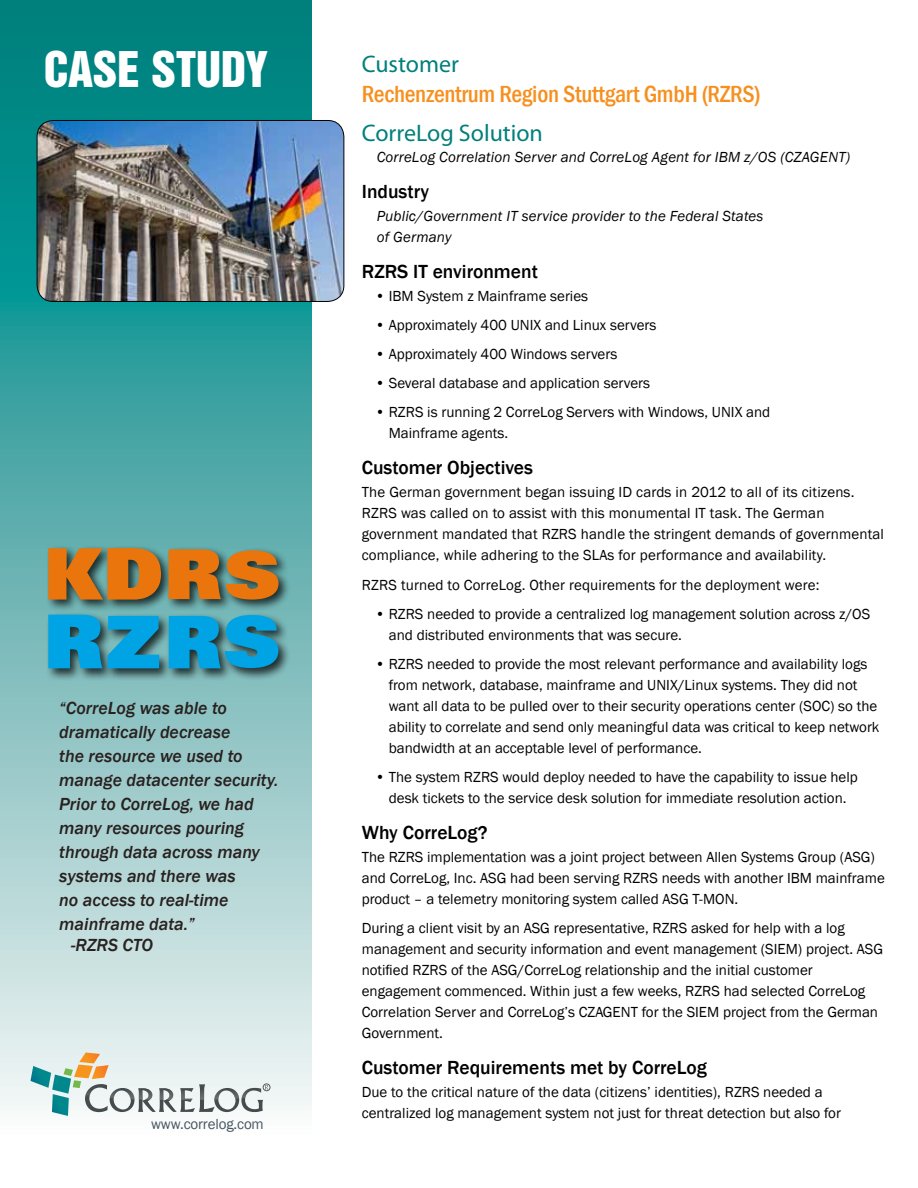
<style>
.page{position:relative;width:918px;height:1188px;background:#fff}
.page>*{position:absolute;margin:0;border:0;box-sizing:border-box;transform-origin:0 0}
.t1{font:45px "Helvetica Inserat LT Std";color:#fff}
.t2{font:500 condensed 24px "Franklin Gothic";letter-spacing:-.01em;color:#f78f1e}
.t3{font:24px "Myriad Pro";color:#007f7b}
.t4{font:500 19.5px "Franklin Gothic";color:#000}
.t5{font:italic 500 18px/24px "Franklin Gothic";color:#28211f}
.t6{font:15px/21px "Franklin Gothic";color:#000}
.t7{font:italic 15px/21px "Franklin Gothic";letter-spacing:.01em;color:#000}
.t8{font:15px "Franklin Gothic";letter-spacing:-.01em;color:#455560}
</style>
<div class="page">
<svg style="left:0;top:0;width:312px;height:1111px;background:#6eb7b6"></svg>
<svg style="left:30px;top:1052px;width:238px;height:64px"></svg>
<div style="left:263px;top:1084px;width:7px;height:7px;border:1px solid #58595b;border-radius:50%"></div>
<hr style="left:0;top:1107px;width:1px;height:81px;background:#007f7b">
<img style="left:37px;top:120px;width:307px;height:181px">
<div style="left:37px;top:120px;width:307px;height:182px;border:1px solid #000;border-radius:16px"></div>
<div style="left:45px;top:545px;width:246px;height:136px;background:#000;opacity:.75"></div>
<svg style="left:48px;top:615px;width:111px;height:53px;background:#1399c9"></svg>
<svg style="left:169px;top:615px;width:109px;height:53px;background:#1398c7"></svg>
<svg style="left:169px;top:549px;width:110px;height:51px;background:#ba7429"></svg>
<svg style="left:48px;top:548px;width:113px;height:52px;background:#be7427"></svg>
<h1 class="t1" style="left:44px;top:42px;width:226px">CASE STUDY</h1>
<p class="t5" style="left:59px;top:696px;width:221px">“CorreLog was able to dramatically decrease<br>the resource we used to manage datacenter security.<br>Prior to CorreLog, we had many resources pouring through data across many systems and there was<br>no access to real-time mainframe data.”</p>
<p class="t5" style="left:71px;top:933px;width:83px">-RZRS CTO</p>
<p class="t8" style="left:151px;top:1115px;width:114px">www.correlog.com</p>
<h2 class="t3" style="left:362px;top:49px;width:99px">Customer</h2>
<h2 class="t2" style="left:362px;top:78px;width:400px">Rechenzentrum Region Stuttgart GmbH (RZRS)</h2>
<h2 class="t3" style="left:362px;top:118px;width:183px">CorreLog Solution</h2>
<p class="t7" style="left:377px;top:147px;width:475px">CorreLog Correlation Server and CorreLog Agent for IBM z/OS (CZAGENT)</p>
<h3 class="t4" style="left:362px;top:179px;width:69px">Industry</h3>
<p class="t7" style="left:377px;top:206px;width:388px">Public/Government IT service provider to the Federal States of Germany</p>
<h3 class="t4" style="left:362px;top:259px;width:178px">RZRS IT environment</h3>
<p class="t6" style="left:375px;top:286px;width:214px">• IBM System z Mainframe series</p>
<p class="t6" style="left:375px;top:315px;width:283px">• Approximately 400 UNIX and Linux servers</p>
<p class="t6" style="left:375px;top:344px;width:244px">• Approximately 400 Windows servers</p>
<p class="t6" style="left:375px;top:373px;width:276px">• Several database and application servers</p>
<p class="t6" style="left:389px;top:402px;width:383px;text-indent:-13px">• RZRS is running 2 CorreLog Servers with Windows, UNIX and<br>Mainframe agents.</p>
<h3 class="t4" style="left:362px;top:456px;width:173px">Customer Objectives</h3>
<p class="t6" style="left:362px;top:482px;width:524px">The German government began issuing ID cards in 2012 to all of its citizens.<br>RZRS was called on to assist with this monumental IT task. The German government mandated that RZRS handle the stringent demands of governmental compliance, while adhering to the SLAs for performance and availability.</p>
<p class="t6" style="left:362px;top:574px;width:459px">RZRS turned to CorreLog. Other requirements for the deployment were:</p>
<p class="t6" style="left:389px;top:603px;width:483px;text-indent:-14px">• RZRS needed to provide a centralized log management solution across z/OS and distributed environments that was secure.</p>
<p class="t6" style="left:389px;top:654px;width:492px;text-indent:-14px">• RZRS needed to provide the most relevant performance and availability logs from network, database, mainframe and UNIX/Linux systems. They did not want all data to be pulled over to their security operations center (SOC) so the ability to correlate and send only meaningful data was critical to keep network bandwidth at an acceptable level of performance.</p>
<p class="t6" style="left:375px;top:767px;width:484px;text-align:center">• The system RZRS would deploy needed to have the capability to issue help desk tickets to the service desk solution for immediate resolution action.</p>
<h3 class="t4" style="left:362px;top:820px;width:127px">Why CorreLog?</h3>
<p class="t6" style="left:362px;top:847px;width:525px">The RZRS implementation was a joint project between Allen Systems Group (ASG) and CorreLog, Inc. ASG had been serving RZRS needs with another IBM mainframe product – a telemetry monitoring system called ASG T-MON.</p>
<p class="t6" style="left:362px;top:918px;width:523px">During a client visit by an ASG representative, RZRS asked for help with a log management and security information and event management (SIEM) project. ASG notified RZRS of the ASG/CorreLog relationship and the initial customer engagement commenced. Within just a few weeks, RZRS had selected CorreLog Correlation Server and CorreLog’s CZAGENT for the SIEM project from the German Government.</p>
<h3 class="t4" style="left:362px;top:1055px;width:347px">Customer Requirements met by CorreLog</h3>
<p class="t6" style="left:362px;top:1082px;width:481px">Due to the critical nature of the data (citizens’ identities), RZRS needed a centralized log management system not just for threat detection but also for</p>
</div>
